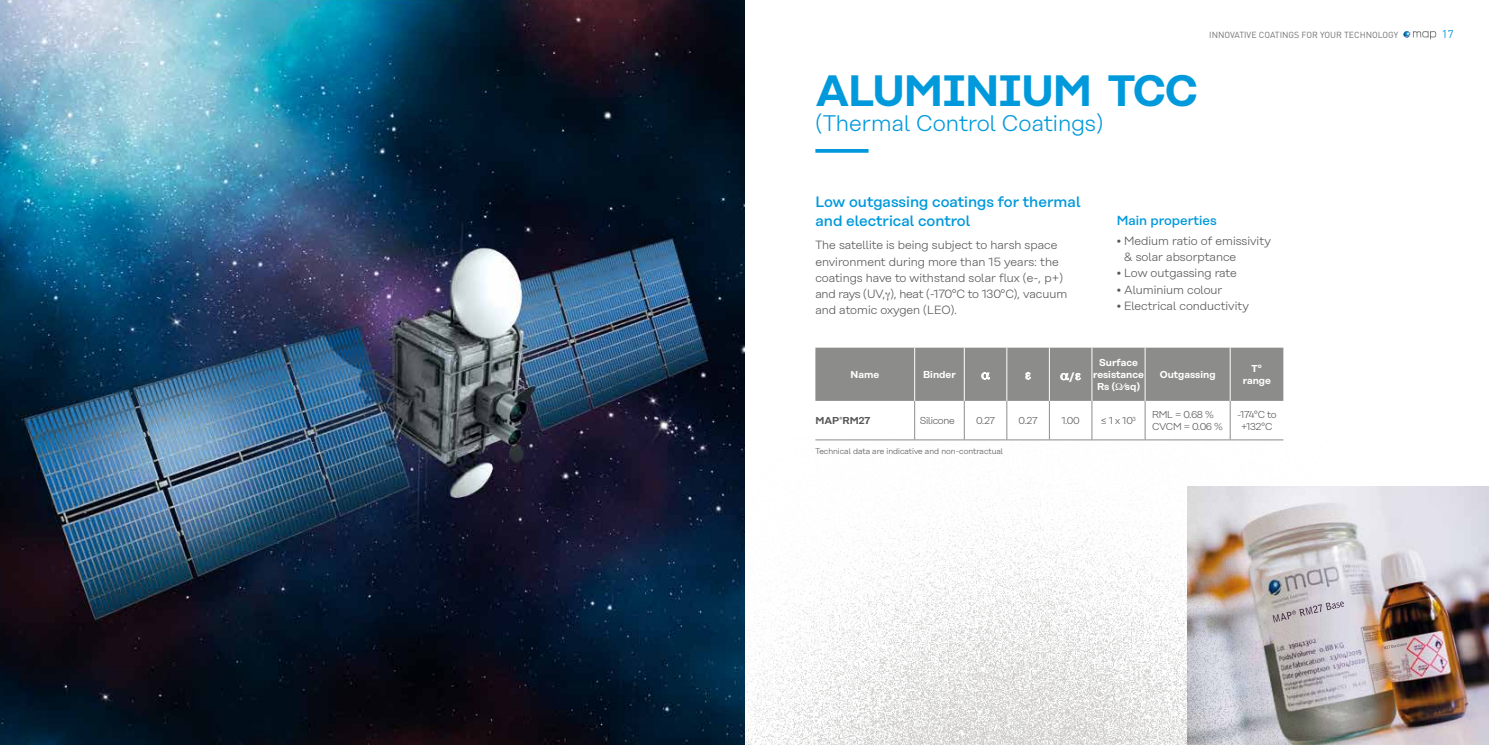
<style>
.page{position:relative;width:1489px;height:745px;background:#fff}
.page>*{position:absolute;margin:0;border:0;box-sizing:border-box;transform-origin:0 0}
.t1{font:600 43.75px "Rational";letter-spacing:-.03em;color:#0099dc}
.t2{font:300 22.5px "Rational";color:#0099dc}
.t3{font:500 15px/18.8px "Rational";color:#0099dc}
.t4{font:600 13.75px "Rational";color:#fff}
.t5{font:500 13.12px "Rational";color:#0099dc}
.t6{font:300 11.88px/16.2px "Rational";color:#58585a}
.t7{font:11.25px "DIN";color:#0099dc}
.t8{font:300 10px/12.5px "Rational";letter-spacing:-.03em;color:#58585a}
.t9{font:600 10px/12px "Rational";color:#fff;text-align:center}
.t10{font:600 10px "Rational";color:#58585a}
.t11{font:8.75px "DIN";color:#707172}
.t12{font:300 8.12px "Rational";color:#58585a}
</style>
<div class="page">
<svg style="left:1403px;top:31px;width:32px;height:8px"></svg>
<img style="left:0;top:0;width:744px;height:744px">
<svg style="left:815px;top:149px;width:53px;height:4px"></svg>
<hr style="left:914px;top:400px;width:1px;height:39px;background:#8c8d8a">
<hr style="left:964px;top:400px;width:1px;height:39px;background:#8c8d8a">
<hr style="left:1006px;top:400px;width:1px;height:39px;background:#8c8d8a">
<hr style="left:1049px;top:400px;width:1px;height:39px;background:#8c8d8a">
<hr style="left:1091px;top:400px;width:1px;height:39px;background:#8c8d8a">
<hr style="left:1144px;top:400px;width:1px;height:39px;background:#8c8d8a">
<hr style="left:1229px;top:400px;width:1px;height:39px;background:#8c8d8a">
<img style="left:1339px;top:486px;width:149px;height:258px">
<img style="left:1339px;top:601px;width:4px;height:15px">
<img style="left:1387px;top:642px;width:19px;height:6px">
<img style="left:585px;top:436px;width:754px;height:308px">
<svg style="left:815px;top:347px;width:468px;height:53px;background:#929390"></svg>
<p class="t11" style="left:1209px;top:29px;width:191px">INNOVATIVE COATINGS FOR YOUR TECHNOLOGY</p>
<p class="t7" style="left:1441px;top:26px;width:13px">17</p>
<h1 class="t1" style="left:815px;top:65px;width:384px">ALUMINIUM TCC</h1>
<h2 class="t2" style="left:815px;top:110px;width:289px">(Thermal Control Coatings)</h2>
<p class="t3" style="left:815px;top:192px;width:267px">Low outgassing coatings for thermal and electrical control</p>
<p class="t6" style="left:815px;top:237px;width:253px">The satellite is being subject to harsh space environment during more than 15 years: the coatings have to withstand solar flux (e-, p+) and rays (UV, ), heat (-170°C to 130°C), vacuum and atomic oxygen (LEO).</p>
<p class="t5" style="left:1116px;top:213px;width:101px">Main properties</p>
<p class="t6" style="left:1124px;top:232px;width:148px;text-indent:-7px">• Medium ratio of emissivity &amp; solar absorptance</p>
<p class="t6" style="left:1116px;top:265px;width:122px">• Low outgassing rate</p>
<p class="t6" style="left:1116px;top:281px;width:107px">• Aluminium colour</p>
<p class="t6" style="left:1116px;top:297px;width:134px">• Electrical conductivity</p>
<p class="t9" style="left:850px;top:368px;width:30px">Name</p>
<p class="t9" style="left:923px;top:368px;width:34px">Binder</p>
<p class="t4" style="left:1068px;top:368px;width:8px">/</p>
<p class="t9" style="left:1092px;top:356px;width:52px">Surface resistance<br>Rs ( ∕sq)</p>
<p class="t9" style="left:1159px;top:368px;width:57px">Outgassing</p>
<p class="t9" style="left:1242px;top:362px;width:30px">T° range</p>
<p class="t10" style="left:815px;top:414px;width:56px">MAP<sup>®</sup>RM27</p>
<p class="t8" style="left:919px;top:414px;width:36px">Silicone</p>
<p class="t8" style="left:976px;top:414px;width:20px">0.27</p>
<p class="t8" style="left:1018px;top:414px;width:20px">0.27</p>
<p class="t8" style="left:1061px;top:414px;width:20px">1.00</p>
<p class="t8" style="left:1100px;top:414px;width:37px">≤ 1 x 10<sup>3</sup></p>
<p class="t8" style="left:1152px;top:408px;width:72px">RML = 0.68 %<br>CVCM = 0.06 %</p>
<p class="t8" style="left:1236px;top:408px;width:41px;text-align:center">-174°C to +132°C</p>
<p class="t12" style="left:815px;top:446px;width:189px">Technical data are indicative and non-contractual</p>
</div>
